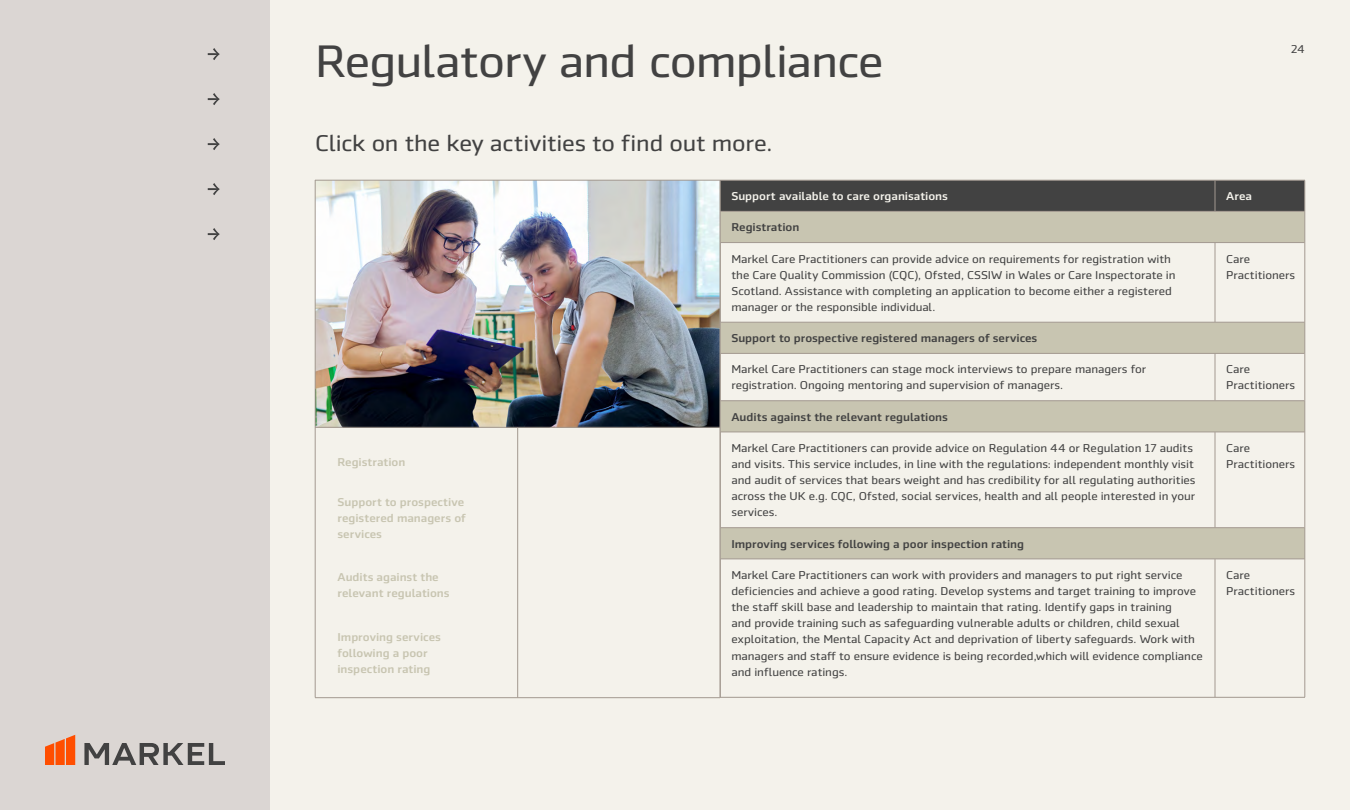
<style>
.page{position:relative;width:1350px;height:810px;background:#f4f2eb}
.page>*{position:absolute;margin:0;border:0;box-sizing:border-box;transform-origin:0 0}
.t1{font:46.12px "Markel Sans";letter-spacing:-.025em;color:#424242}
.t2{font:23.1px "Markel Sans";letter-spacing:-.01em;color:#424242}
.t3{font:11.55px/16.1px "Markel Sans";letter-spacing:-.005em;color:#424242}
.t4{font:500 11.55px "Markel Sans";color:#424242}
.t5{font:500 11.55px/16.1px "Markel Sans";color:#c8c5b1}
.t6{font:500 11.55px "Markel Sans";letter-spacing:-.005em;color:#f4f2eb}
</style>
<div class="page">
<div style="left:0;top:0;width:270px;height:810px;background:#dbd6d3"></div>
<img style="left:316px;top:181px;width:404px;height:246px">
<hr style="left:315px;top:180px;width:1px;height:518px;background:#a39990">
<hr style="left:315px;top:180px;width:405px;height:1px;background:#a39990">
<hr style="left:315px;top:427px;width:405px;height:1px;background:#a39990">
<hr style="left:315px;top:698px;width:405px;height:1px;background:#a39990">
<hr style="left:518px;top:428px;width:1px;height:270px;background:#a39990">
<svg style="left:84px;top:743px;width:141px;height:22px"></svg>
<svg style="left:45px;top:735px;width:30px;height:30px"></svg>
<div style="left:721px;top:181px;width:584px;height:30px;background:#424242"></div>
<svg style="left:721px;top:212px;width:584px;height:347px"></svg>
<hr style="left:720px;top:180px;width:495px;height:1px;background:#a39990">
<hr style="left:720px;top:180px;width:1px;height:31px;background:#a39990">
<hr style="left:1215px;top:180px;width:90px;height:1px;background:#a39990">
<hr style="left:1305px;top:180px;width:1px;height:31px;background:#a39990">
<hr style="left:720px;top:211px;width:1px;height:32px;background:#a39990">
<hr style="left:1305px;top:211px;width:1px;height:32px;background:#a39990">
<hr style="left:720px;top:243px;width:1px;height:79px;background:#a39990">
<hr style="left:1305px;top:243px;width:1px;height:79px;background:#a39990">
<hr style="left:720px;top:322px;width:1px;height:31px;background:#a39990">
<hr style="left:1305px;top:322px;width:1px;height:31px;background:#a39990">
<hr style="left:720px;top:353px;width:1px;height:48px;background:#a39990">
<hr style="left:1305px;top:353px;width:1px;height:48px;background:#a39990">
<hr style="left:720px;top:401px;width:1px;height:31px;background:#a39990">
<hr style="left:1305px;top:401px;width:1px;height:31px;background:#a39990">
<hr style="left:720px;top:432px;width:1px;height:96px;background:#a39990">
<hr style="left:1305px;top:432px;width:1px;height:96px;background:#a39990">
<hr style="left:720px;top:528px;width:1px;height:31px;background:#a39990">
<hr style="left:1305px;top:528px;width:1px;height:31px;background:#a39990">
<hr style="left:720px;top:559px;width:1px;height:138px;background:#a39990">
<hr style="left:1305px;top:559px;width:1px;height:138px;background:#a39990">
<hr style="left:720px;top:697px;width:495px;height:1px;background:#a39990">
<hr style="left:1215px;top:697px;width:90px;height:1px;background:#a39990">
<hr style="left:1215px;top:180px;width:1px;height:31px;background:#a39990">
<hr style="left:720px;top:211px;width:495px;height:1px;background:#a39990">
<hr style="left:1215px;top:211px;width:90px;height:1px;background:#a39990">
<hr style="left:720px;top:242px;width:495px;height:1px;background:#a39990">
<hr style="left:1215px;top:242px;width:90px;height:1px;background:#a39990">
<hr style="left:1215px;top:243px;width:1px;height:79px;background:#a39990">
<hr style="left:720px;top:322px;width:495px;height:1px;background:#a39990">
<hr style="left:1215px;top:322px;width:90px;height:1px;background:#a39990">
<hr style="left:720px;top:353px;width:495px;height:1px;background:#a39990">
<hr style="left:1215px;top:353px;width:90px;height:1px;background:#a39990">
<hr style="left:1215px;top:354px;width:1px;height:47px;background:#a39990">
<hr style="left:720px;top:401px;width:495px;height:1px;background:#a39990">
<hr style="left:1215px;top:401px;width:90px;height:1px;background:#a39990">
<hr style="left:720px;top:432px;width:495px;height:1px;background:#a39990">
<hr style="left:1215px;top:432px;width:90px;height:1px;background:#a39990">
<hr style="left:1215px;top:432px;width:1px;height:96px;background:#a39990">
<hr style="left:720px;top:528px;width:495px;height:1px;background:#a39990">
<hr style="left:1215px;top:528px;width:90px;height:1px;background:#a39990">
<hr style="left:720px;top:559px;width:495px;height:1px;background:#a39990">
<hr style="left:1215px;top:559px;width:90px;height:1px;background:#a39990">
<hr style="left:1215px;top:559px;width:1px;height:138px;background:#a39990">
<svg style="left:208px;top:48px;width:12px;height:12px"></svg>
<svg style="left:208px;top:93px;width:12px;height:12px"></svg>
<svg style="left:208px;top:138px;width:12px;height:12px"></svg>
<svg style="left:208px;top:183px;width:12px;height:12px"></svg>
<svg style="left:208px;top:228px;width:12px;height:12px"></svg>
<h1 class="t1" style="left:315px;top:36px;width:570px">Regulatory and compliance</h1>
<p class="t3" style="left:1291px;top:41px;width:16px">24</p>
<h2 class="t2" style="left:315px;top:130px;width:459px">Click on the key activities to find out more.</h2>
<p class="t6" style="left:731px;top:190px;width:218px">Support available to care organisations</p>
<p class="t6" style="left:1226px;top:190px;width:27px">Area</p>
<p class="t4" style="left:731px;top:221px;width:69px">Registration</p>
<p class="t3" style="left:731px;top:251px;width:446px">Markel Care Practitioners can provide advice on requirements for registration with the Care Quality Commission (CQC), Ofsted, CSSIW in Wales or Care Inspectorate in Scotland. Assistance with completing an application to become either a registered manager or the responsible individual.</p>
<p class="t3" style="left:1226px;top:251px;width:70px">Care<br>Practitioners</p>
<p class="t4" style="left:731px;top:332px;width:307px">Support to prospective registered managers of services</p>
<p class="t3" style="left:731px;top:361px;width:416px">Markel Care Practitioners can stage mock interviews to prepare managers for registration. Ongoing mentoring and supervision of managers.</p>
<p class="t3" style="left:1226px;top:361px;width:70px">Care<br>Practitioners</p>
<p class="t4" style="left:731px;top:410px;width:218px">Audits against the relevant regulations</p>
<p class="t3" style="left:731px;top:440px;width:466px">Markel Care Practitioners can provide advice on Regulation 44 or Regulation 17 audits and visits. This service includes, in line with the regulations: independent monthly visit and audit of services that bears weight and has credibility for all regulating authorities across the UK e.g. CQC, Ofsted, social services, health and all people interested in your services.</p>
<p class="t3" style="left:1226px;top:440px;width:70px">Care<br>Practitioners</p>
<p class="t4" style="left:731px;top:537px;width:294px">Improving services following a poor inspection rating</p>
<p class="t3" style="left:731px;top:567px;width:473px">Markel Care Practitioners can work with providers and managers to put right service deficiencies and achieve a good rating. Develop systems and target training to improve the staff skill base and leadership to maintain that rating. Identify gaps in training<br>and provide training such as safeguarding vulnerable adults or children, child sexual exploitation, the Mental Capacity Act and deprivation of liberty safeguards. Work with managers and staff to ensure evidence is being recorded,which will evidence compliance and influence ratings.</p>
<p class="t3" style="left:1226px;top:567px;width:70px">Care<br>Practitioners</p>
<p class="t5" style="left:338px;top:454px;width:69px">Registration</p>
<p class="t5" style="left:338px;top:494px;width:130px">Support to prospective registered managers of services</p>
<p class="t5" style="left:338px;top:569px;width:114px">Audits against the relevant regulations</p>
<p class="t5" style="left:338px;top:629px;width:105px">Improving services following a poor inspection rating</p>
</div>
